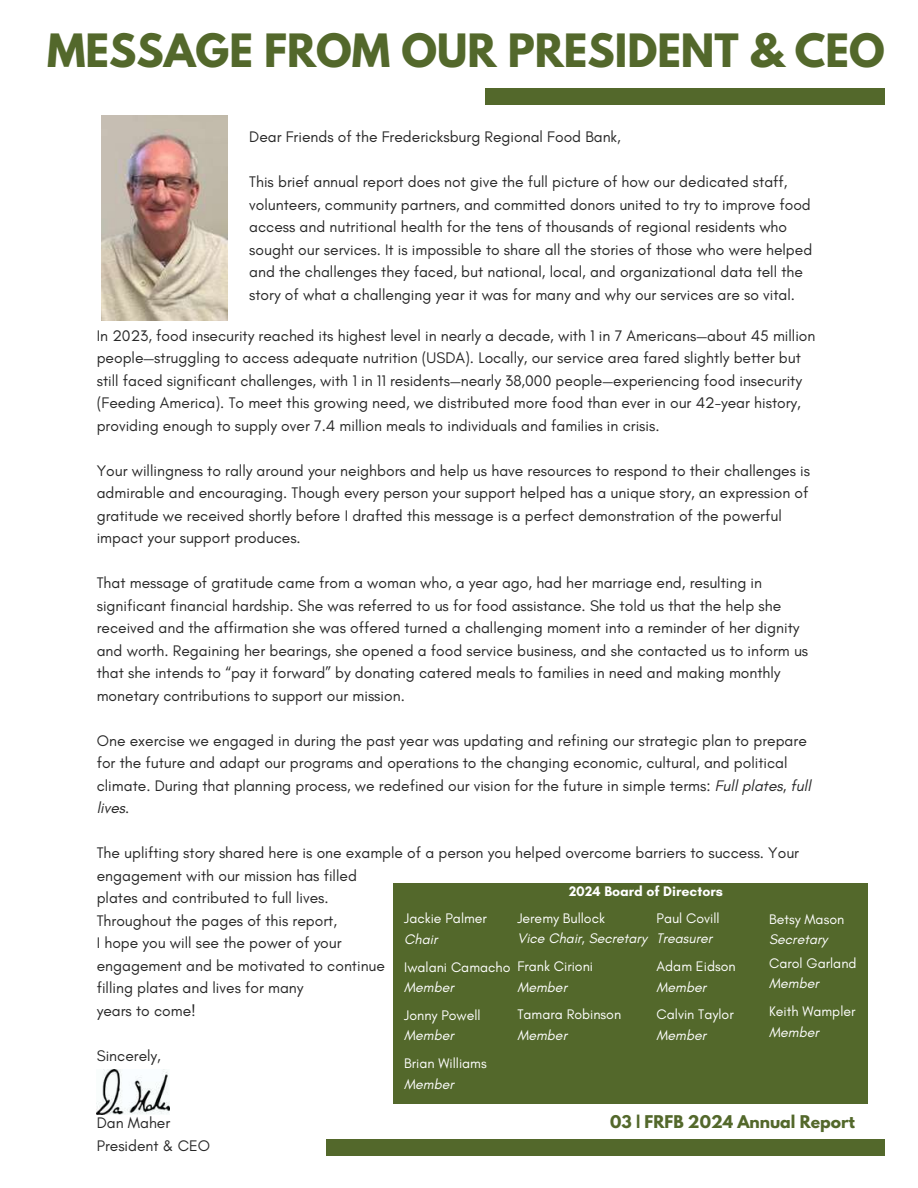
<style>
.page{position:relative;width:918px;height:1188px;background:#fff}
.page>*{position:absolute;margin:0;border:0;box-sizing:border-box;transform-origin:0 0}
.t1{font:700 40.65px "League Spartan";color:#53682b}
.t2{font:15.6px/22.5px "Glacial Indifference";color:#272727}
.t3{font:700 15.6px "League Spartan";color:#53682b}
.t4{font:14.1px "Glacial Indifference";color:#fff}
.t5{font:italic 14.1px "Glacial Indifference";color:#fff}
.t6{font:700 14.1px "Glacial Indifference";color:#fff}
.s1{font-style:italic}
</style>
<div class="page">
<img style="left:102px;top:115px;width:126px;height:206px">
<div style="left:485px;top:88px;width:400px;height:17px;background:#53682b"></div>
<img style="left:97px;top:1070px;width:73px;height:45px">
<div style="left:326px;top:1139px;width:559px;height:17px;background:#53682b"></div>
<div style="left:393px;top:883px;width:475px;height:220px;background:#53682b"></div>
<h1 class="t1" style="left:47px;top:31px;width:839px">MESSAGE FROM OUR PRESIDENT &amp; CEO</h1>
<p class="t2" style="left:249px;top:126px;width:373px">Dear Friends of the Fredericksburg Regional Food Bank,</p>
<p class="t2" style="left:249px;top:171px;width:565px">This brief annual report does not give the full picture of how our dedicated staff, volunteers, community partners, and committed donors united to try to improve food access and nutritional health for the tens of thousands of regional residents who sought our services. It is impossible to share all the stories of those who were helped and the challenges they faced, but national, local, and organizational data tell the story of what a challenging year it was for many and why our services are so vital.</p>
<p class="t2" style="left:97px;top:324px;width:720px">In 2023, food insecurity reached its highest level in nearly a decade, with 1 in 7 Americans—about 45 million people—struggling to access adequate nutrition (USDA). Locally, our service area fared slightly better but still faced significant challenges, with 1 in 11 residents—nearly 38,000 people—experiencing food insecurity (Feeding America). To meet this growing need, we distributed more food than ever in our 42-year history, providing enough to supply over 7.4 million meals to individuals and families in crisis.</p>
<p class="t2" style="left:97px;top:459px;width:715px">Your willingness to rally around your neighbors and help us have resources to respond to their challenges is admirable and encouraging. Though every person your support helped has a unique story, an expression of gratitude we received shortly before I drafted this message is a perfect demonstration of the powerful impact your support produces.</p>
<p class="t2" style="left:97px;top:572px;width:713px">That message of gratitude came from a woman who, a year ago, had her marriage end, resulting in significant financial hardship. She was referred to us for food assistance. She told us that the help she received and the affirmation she was offered turned a challenging moment into a reminder of her dignity and worth. Regaining her bearings, she opened a food service business, and she contacted us to inform us that she intends to “pay it forward” by donating catered meals to families in need and making monthly monetary contributions to support our mission.</p>
<p class="t2" style="left:97px;top:729px;width:716px">One exercise we engaged in during the past year was updating and refining our strategic plan to prepare for the future and adapt our programs and operations to the changing economic, cultural, and political climate. During that planning process, we redefined our vision for the future in simple terms: <span class="s1">Full plates, full lives</span>.</p>
<p class="t2" style="left:97px;top:842px;width:704px">The uplifting story shared here is one example of a person you helped overcome barriers to success. Your engagement with our mission has filled<br>plates and contributed to full lives.<br>Throughout the pages of this report,<br>I hope you will see the power of your<br>engagement and be motivated to continue<br>filling plates and lives for many<br>years to come!</p>
<p class="t2" style="left:97px;top:1044px;width:66px">Sincerely,</p>
<p class="t6" style="left:569px;top:882px;width:155px">2024 Board of Directors</p>
<p class="t4" style="left:517px;top:909px;width:89px">Jeremy Bullock</p>
<p class="t5" style="left:517px;top:930px;width:131px">Vice Chair, Secretary</p>
<p class="t4" style="left:517px;top:958px;width:77px">Frank Cirioni</p>
<p class="t5" style="left:517px;top:978px;width:51px">Member</p>
<p class="t4" style="left:517px;top:1006px;width:105px">Tamara Robinson</p>
<p class="t5" style="left:517px;top:1026px;width:51px">Member</p>
<p class="t4" style="left:657px;top:909px;width:65px">Paul Covill</p>
<p class="t5" style="left:657px;top:930px;width:57px">Treasurer</p>
<p class="t4" style="left:657px;top:958px;width:81px">Adam Eidson</p>
<p class="t5" style="left:657px;top:978px;width:51px">Member</p>
<p class="t4" style="left:657px;top:1006px;width:79px">Calvin Taylor</p>
<p class="t5" style="left:657px;top:1026px;width:51px">Member</p>
<p class="t4" style="left:404px;top:910px;width:84px">Jackie Palmer</p>
<p class="t5" style="left:404px;top:930px;width:35px">Chair</p>
<p class="t4" style="left:404px;top:958px;width:108px">Iwalani Camacho</p>
<p class="t5" style="left:404px;top:979px;width:51px">Member</p>
<p class="t4" style="left:404px;top:1006px;width:78px">Jonny Powell</p>
<p class="t5" style="left:404px;top:1027px;width:51px">Member</p>
<p class="t4" style="left:404px;top:1055px;width:84px">Brian Williams</p>
<p class="t5" style="left:404px;top:1075px;width:51px">Member</p>
<p class="t4" style="left:769px;top:910px;width:77px">Betsy Mason</p>
<p class="t5" style="left:769px;top:931px;width:60px">Secretary</p>
<p class="t4" style="left:769px;top:954px;width:89px">Carol Garland</p>
<p class="t5" style="left:769px;top:975px;width:51px">Member</p>
<p class="t4" style="left:769px;top:1003px;width:88px">Keith Wampler</p>
<p class="t5" style="left:769px;top:1023px;width:51px">Member</p>
<p class="t2" style="left:97px;top:1112px;width:115px">Dan Maher<br>President &amp; CEO</p>
<p class="t3" style="left:610px;top:1114px;width:246px">03 | FRFB 2024 Annual Report</p>
</div>
